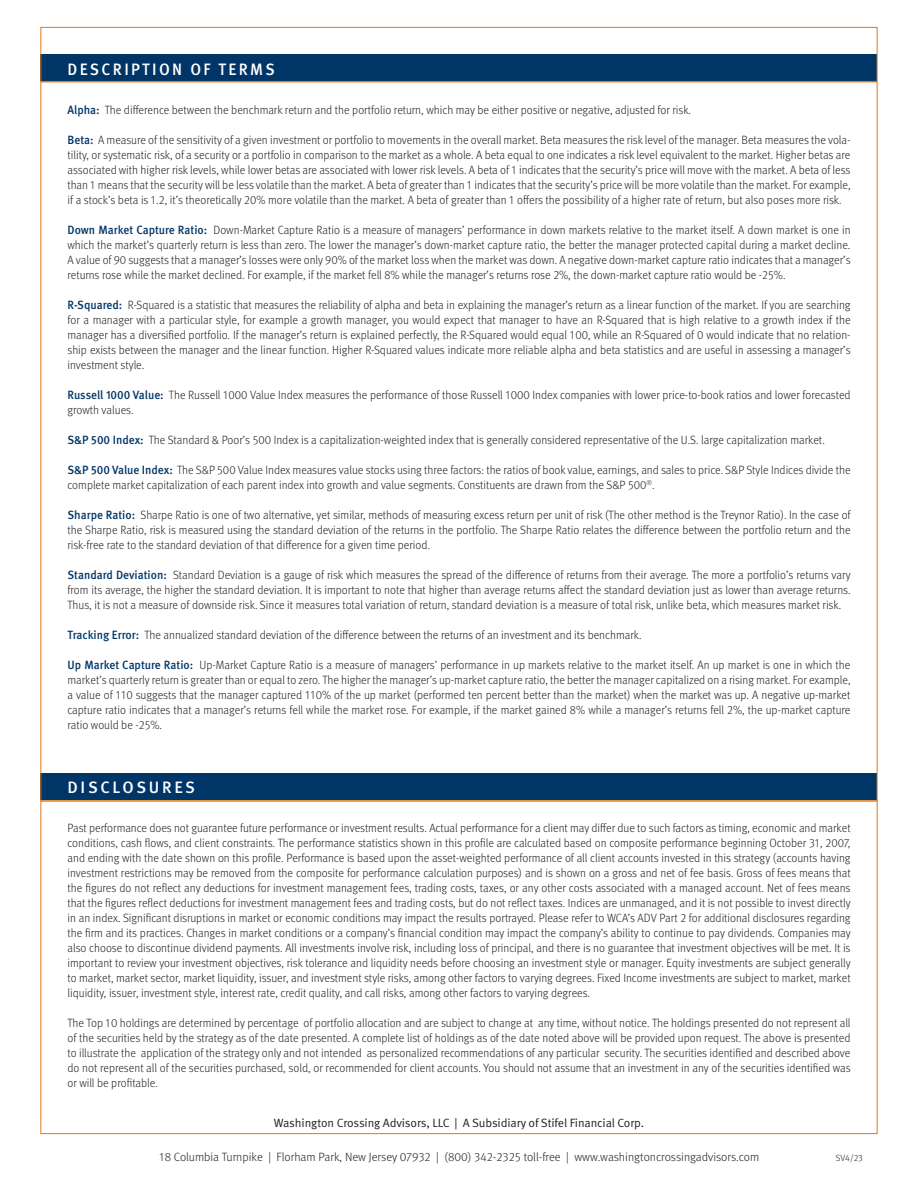
<style>
.page{position:relative;width:918px;height:1188px;background:#fff}
.page>*{position:absolute;margin:0;border:0;box-sizing:border-box;transform-origin:0 0}
.t1{font:500 16.5px "Meta Pro";letter-spacing:.15em;color:#fff;scale:.95 1}
.t2{font:500 16.5px "Meta Pro";letter-spacing:.15em;color:#fff}
.t3{font:300 12px/15px "Meta Pro";color:#231f20;text-align:justify;scale:.95 1}
.t4{font:300 12px "Meta Pro";color:#231f20}
.t5{font:12px "Meta Pro Norm";letter-spacing:-.01em;color:#231f20}
.t6{font:300 9px "Meta Pro";color:#231f20}
.s1{font-weight:500;color:#003667}
</style>
<div class="page">
<div style="left:40px;top:773px;width:838px;height:27px;background:#003667"></div>
<hr style="left:40px;top:800px;width:838px;height:2px;background:#de791b">
<div style="left:40px;top:54px;width:838px;height:27px;background:#003667"></div>
<hr style="left:40px;top:81px;width:838px;height:1px;background:#de791b">
<p class="t1" style="left:68px;top:56px;width:220px">DESCRIPTION OF TERMS</p>
<p class="t3" style="left:68px;top:101px;width:658px"><span class="s1">Alpha:</span> The difference between the benchmark return and the portfolio return, which may be either positive or negative, adjusted for risk.</p>
<p class="t3" style="left:68px;top:131px;width:826px"><span class="s1">Beta:</span> A measure of the sensitivity of a given investment or portfolio to movements in the overall market. Beta measures the risk level of the manager. Beta measures the vola&shy;tility, or systematic risk, of a security or a portfolio in comparison to the market as a whole. A beta equal to one indicates a risk level equivalent to the market. Higher betas are associated with higher risk levels, while lower betas are associated with lower risk levels. A beta of 1 indicates that the security’s price will move with the market. A beta of less than 1 means that the security will be less volatile than the market. A beta of greater than 1 indicates that the security’s price will be more volatile than the market. For example, if a stock’s beta is 1.2, it’s theoretically 20% more volatile than the market. A beta of greater than 1 offers the possibility of a higher rate of return, but also poses more risk.</p>
<p class="t3" style="left:68px;top:221px;width:826px"><span class="s1">Down Market Capture Ratio:</span> Down-Market Capture Ratio is a measure of managers’ performance in down markets relative to the market itself. A down market is one in which the market’s quarterly return is less than zero. The lower the manager’s down-market capture ratio, the better the manager protected capital during a market decline.<br>A value of 90 suggests that a manager’s losses were only 90% of the market loss when the market was down. A negative down-market capture ratio indicates that a manager’s returns rose while the market declined. For example, if the market fell 8% while the manager’s returns rose 2%, the down-market capture ratio would be -25%.</p>
<p class="t3" style="left:68px;top:296px;width:826px"><span class="s1">R-Squared:</span> R-Squared is a statistic that measures the reliability of alpha and beta in explaining the manager’s return as a linear function of the market. If you are searching for a manager with a particular style, for example a growth manager, you would expect that manager to have an R-Squared that is high relative to a growth index if the manager has a diversified portfolio. If the manager’s return is explained perfectly, the R-Squared would equal 100, while an R-Squared of 0 would indicate that no relation&shy;ship exists between the manager and the linear function. Higher R-Squared values indicate more reliable alpha and beta statistics and are useful in assessing a manager’s investment style.</p>
<p class="t3" style="left:68px;top:386px;width:826px"><span class="s1">Russell 1000 Value:</span> The Russell 1000 Value Index measures the performance of those Russell 1000 Index companies with lower price-to-book ratios and lower forecasted growth values.</p>
<p class="t3" style="left:68px;top:431px;width:799px"><span class="s1">S&amp;P 500 Index:</span> The Standard &amp; Poor’s 500 Index is a capitalization-weighted index that is generally considered representative of the U.S. large capitalization market.</p>
<p class="t3" style="left:68px;top:461px;width:826px"><span class="s1">S&amp;P 500 Value Index:</span> The S&amp;P 500 Value Index measures value stocks using three factors: the ratios of book value, earnings, and sales to price. S&amp;P Style Indices divide the complete market capitalization of each parent index into growth and value segments. Constituents are drawn from the S&amp;P 500<sup>®</sup>.</p>
<p class="t3" style="left:68px;top:506px;width:826px"><span class="s1">Sharpe Ratio:</span> Sharpe Ratio is one of two alternative, yet similar, methods of measuring excess return per unit of risk (The other method is the Treynor Ratio). In the case of the Sharpe Ratio, risk is measured using the standard deviation of the returns in the portfolio. The Sharpe Ratio relates the difference between the portfolio return and the risk-free rate to the standard deviation of that difference for a given time period.</p>
<p class="t3" style="left:68px;top:566px;width:826px"><span class="s1">Standard Deviation:</span> Standard Deviation is a gauge of risk which measures the spread of the difference of returns from their average. The more a portfolio’s returns vary from its average, the higher the standard deviation. It is important to note that higher than average returns affect the standard deviation just as lower than average returns.<br>Thus, it is not a measure of downside risk. Since it measures total variation of return, standard deviation is a measure of total risk, unlike beta, which measures market risk.</p>
<p class="t3" style="left:68px;top:626px;width:606px"><span class="s1">Tracking Error:</span> The annualized standard deviation of the difference between the returns of an investment and its benchmark.</p>
<p class="t3" style="left:68px;top:656px;width:826px"><span class="s1">Up Market Capture Ratio:</span> Up-Market Capture Ratio is a measure of managers’ performance in up markets relative to the market itself. An up market is one in which the market’s quarterly return is greater than or equal to zero. The higher the manager’s up-market capture ratio, the better the manager capitalized on a rising market. For example, a value of 110 suggests that the manager captured 110% of the up market (performed ten percent better than the market) when the market was up. A negative up-market capture ratio indicates that a manager’s returns fell while the market rose. For example, if the market gained 8% while a manager’s returns fell 2%, the up-market capture ratio would be -25%.</p>
<p class="t2" style="left:68px;top:775px;width:129px">DISCLOSURES</p>
<p class="t3" style="left:68px;top:820px;width:826px">Past performance does not guarantee future performance or investment results. Actual performance for a client may differ due to such factors as timing, economic and market conditions, cash flows, and client constraints. The performance statistics shown in this profile are calculated based on composite performance beginning October 31, 2007, and ending with the date shown on this profile. Performance is based upon the asset-weighted performance of all client accounts invested in this strategy (accounts having investment restrictions may be removed from the composite for performance calculation purposes) and is shown on a gross and net of fee basis. Gross of fees means that the figures do not reflect any deductions for investment management fees, trading costs, taxes, or any other costs associated with a managed account. Net of fees means that the figures reflect deductions for investment management fees and trading costs, but do not reflect taxes. Indices are unmanaged, and it is not possible to invest directly in an index. Significant disruptions in market or economic conditions may impact the results portrayed. Please refer to WCA’s ADV Part 2 for additional disclosures regarding the firm and its practices. Changes in market conditions or a company’s financial condition may impact the company’s ability to continue to pay dividends. Companies may also choose to discontinue dividend payments. All investments involve risk, including loss of principal, and there is no guarantee that investment objectives will be met. It is important to review your investment objectives, risk tolerance and liquidity needs before choosing an investment style or manager. Equity investments are subject generally to market, market sector, market liquidity, issuer, and investment style risks, among other factors to varying degrees. Fixed Income investments are subject to market, market liquidity, issuer, investment style, interest rate, credit quality, and call risks, among other factors to varying degrees.</p>
<p class="t3" style="left:68px;top:1015px;width:826px">The Top 10 holdings are determined by percentage of portfolio allocation and are subject to change at any time, without notice. The holdings presented do not represent all of the securities held by the strategy as of the date presented. A complete list of holdings as of the date noted above will be provided upon request. The above is presented to illustrate the application of the strategy only and not intended as personalized recommendations of any particular security. The securities identified and described above do not represent all of the securities purchased, sold, or recommended for client accounts. You should not assume that an investment in any of the securities identified was or will be profitable.</p>
<p class="t5" style="left:274px;top:1114px;width:372px">Washington Crossing Advisors, LLC | A Subsidiary of Stifel Financial Corp.</p>
<p class="t4" style="left:159px;top:1148px;width:602px">18 Columbia Turnpike | Florham Park, New Jersey 07932 | (800) 342-2325 toll-free | www.washingtoncrossingadvisors.com</p>
<p class="t6" style="left:836px;top:1151px;width:28px">SV4/23</p>
</div>
